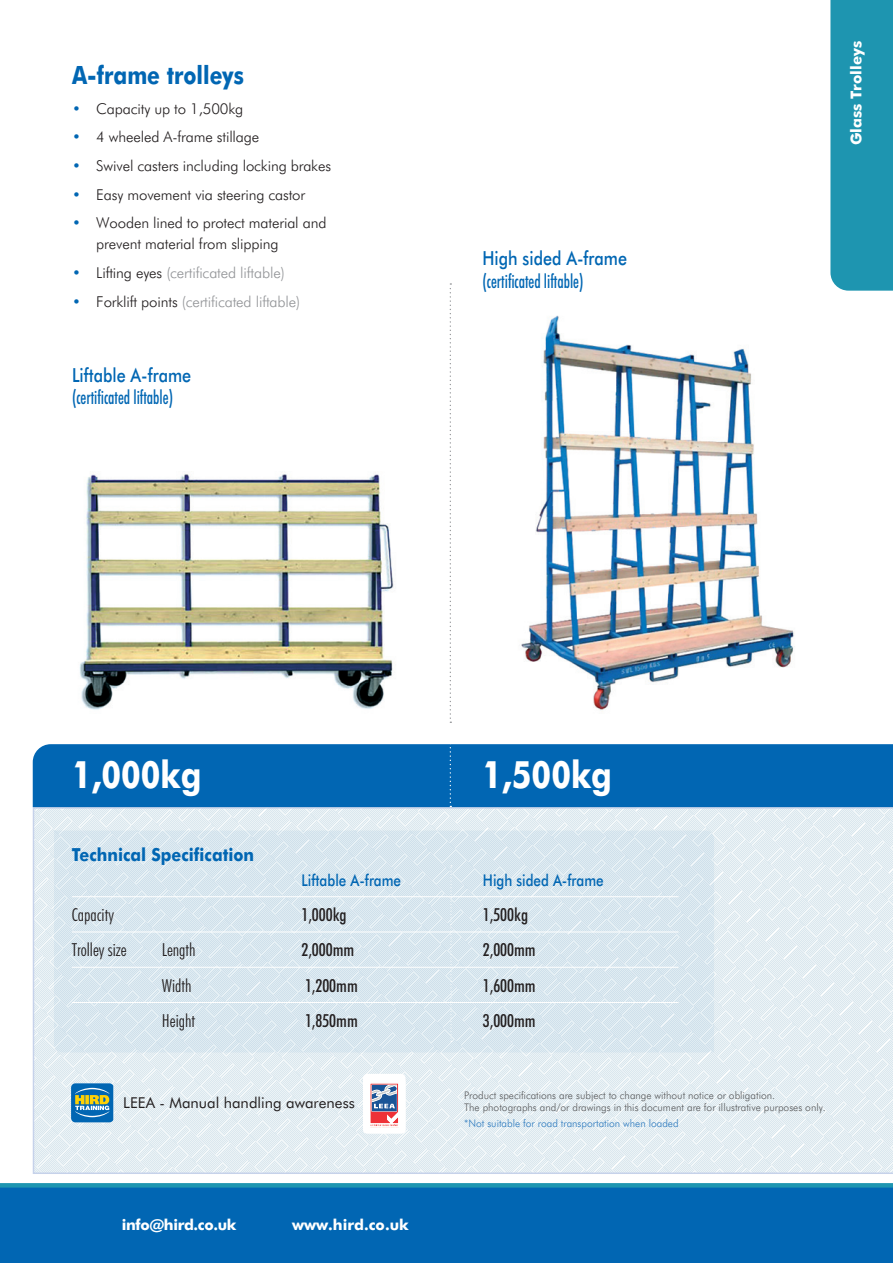
<style>
.page{position:relative;width:893px;height:1263px;background:#fff}
.page>*{position:absolute;margin:0;border:0;box-sizing:border-box;transform-origin:0 0}
.t1{font:700 37.8px "Futura BT";color:#fff;scale:.83 1}
.t2{font:700 25.2px "Futura BT";color:#0166b3;scale:.83 1}
.Winlet_Model_Name{font:500 condensed 19.35px/22.5px "Futura BT";color:#0166b3;scale:.83 1}
.t3{font:500 condensed 18px "Futura BT";color:#231f20}
.t4{font:300 condensed 18px "Futura BT";color:#231f20}
.t5{font:700 18px "Futura BT";color:#0166b3;scale:.9 1}
.t6{font:500 16.2px "Futura BT";color:#0166b3;scale:.83 1}
.t7{font:300 15px/21px "Futura BT";letter-spacing:-.01em;color:#231f20}
.t8{font:300 15px "Futura BT";letter-spacing:-.01em;color:#939598}
.t9{font:15px "Futura BT";color:#231f20}
.t10{font:700 15px "Futura BT";color:#fff}
.t11{font:700 15px "Futura BT";letter-spacing:-.025em;color:#fff}
.t12{font:300 10.5px/12px "Futura BT";color:#57585a}
.t13{font:300 10.5px "Futura BT";color:#2b79be}
.s1{color:#0166b3}
.s2{color:#231f20}
.s3{font-stretch:normal}
</style>
<div class="page">
<svg style="left:33px;top:807px;width:860px;height:367px;background:#e3edf2"></svg>
<div style="left:33px;top:744px;width:860px;height:63px;background:#0166b3"></div>
<div style="left:71px;top:1083px;width:43px;height:39px;background:#a4c7e2;border-radius:4px"></div>
<svg style="left:71px;top:1083px;width:42px;height:39px;background:#4588a1"></svg>
<div style="left:0;top:1187px;width:893px;height:76px;background:#0166b3"></div>
<svg style="left:0;top:1183px;width:893px;height:4px;background:#2397b1"></svg>
<div style="left:830px;top:0;width:63px;height:291px;background:#1e95b0"></div>
<div style="left:363px;top:1074px;width:43px;height:60px;background:#fff;border-radius:4px"></div>
<img style="left:363px;top:1080px;width:43px;height:53px">
<svg style="left:369px;top:1082px;width:31px;height:45px"></svg>
<img style="left:80px;top:474px;width:314px;height:236px">
<img style="left:521px;top:315px;width:274px;height:397px">
<svg style="left:54px;top:830px;width:660px;height:222px;background:#d9e7ef"></svg>
<hr style="left:72px;top:896px;width:606px;height:1px;background:#fff">
<hr style="left:72px;top:931px;width:606px;height:1px;background:#fff">
<hr style="left:72px;top:967px;width:606px;height:1px;background:#fff">
<hr style="left:72px;top:1002px;width:606px;height:1px;background:#fff">
<svg style="left:450px;top:865px;width:2px;height:177px"></svg>
<svg style="left:450px;top:283px;width:1px;height:524px"></svg>
<p class="t2" style="left:72px;top:60px;width:209px">A-frame trolleys</p>
<p class="t7" style="left:72px;top:98px;width:173px"><span class="s1">•</span> Capacity up to 1,500kg</p>
<p class="t7" style="left:72px;top:126px;width:189px"><span class="s1">•</span> 4 wheeled A-frame stillage</p>
<p class="t7" style="left:72px;top:155px;width:261px"><span class="s1">•</span> Swivel casters including locking brakes</p>
<p class="t7" style="left:72px;top:184px;width:235px"><span class="s1">•</span> Easy movement via steering castor</p>
<p class="t7" style="left:96px;top:212px;width:232px;text-indent:-24px"><span class="s1">•</span> Wooden lined to protect material and prevent material from slipping</p>
<p class="t8" style="left:72px;top:263px;width:214px"><span class="s1">•</span> <span class="s2">Lifting eyes</span> (certificated liftable)</p>
<p class="t8" style="left:72px;top:292px;width:230px"><span class="s1">•</span> <span class="s2">Forklift points</span> (certificated liftable)</p>
<p class="Winlet_Model_Name" style="left:72px;top:364px;width:145px"><span class="s3">Liftable A-frame </span>(certificated liftable)</p>
<p class="Winlet_Model_Name" style="left:482px;top:247px;width:176px"><span class="s3">High sided A-frame </span>(certificated liftable)</p>
<p class="t10" style="left:847px;top:145px;width:106px;rotate:-90deg">Glass Trolleys</p>
<p class="t1" style="left:72px;top:751px;width:158px">1,000kg</p>
<p class="t1" style="left:482px;top:751px;width:158px">1,500kg</p>
<p class="t5" style="left:72px;top:843px;width:204px">Technical Specification</p>
<p class="t6" style="left:302px;top:870px;width:122px">Liftable A-frame</p>
<p class="t6" style="left:483px;top:870px;width:147px">High sided A-frame</p>
<p class="t4" style="left:72px;top:904px;width:43px">Capacity</p>
<p class="t3" style="left:302px;top:904px;width:47px">1,000kg</p>
<p class="t3" style="left:483px;top:904px;width:47px">1,500kg</p>
<p class="t4" style="left:72px;top:939px;width:56px">Trolley size</p>
<p class="t4" style="left:162px;top:939px;width:35px">Length</p>
<p class="t3" style="left:302px;top:939px;width:54px">2,000mm</p>
<p class="t3" style="left:483px;top:939px;width:54px">2,000mm</p>
<p class="t4" style="left:162px;top:974px;width:31px">Width</p>
<p class="t3" style="left:305px;top:974px;width:54px">1,200mm</p>
<p class="t3" style="left:483px;top:974px;width:54px">1,600mm</p>
<p class="t4" style="left:162px;top:1009px;width:35px">Height</p>
<p class="t3" style="left:305px;top:1009px;width:54px">1,850mm</p>
<p class="t3" style="left:483px;top:1009px;width:54px">3,000mm</p>
<p class="t9" style="left:123px;top:1094px;width:233px">LEEA - Manual handling awareness</p>
<p class="t12" style="left:464px;top:1089px;width:363px">Product specifications are subject to change without notice or obligation.<br>The photographs and/or drawings in this document are for illustrative purposes only.</p>
<p class="t13" style="left:464px;top:1117px;width:216px">*Not suitable for road transportation when loaded</p>
<p class="t11" style="left:122px;top:1216px;width:116px">info@hird.co.uk</p>
<p class="t10" style="left:292px;top:1216px;width:118px">www.hird.co.uk</p>
</div>
